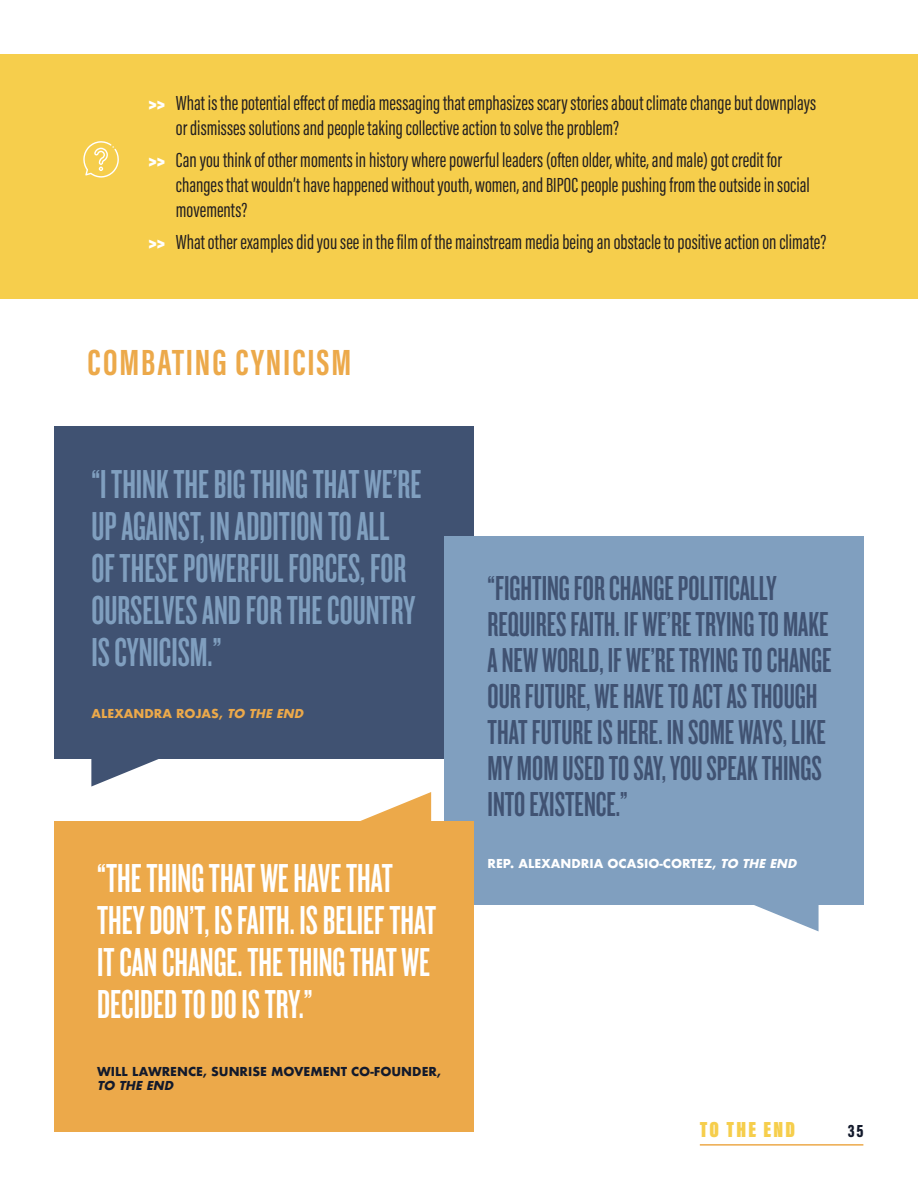
<style>
.page{position:relative;width:918px;height:1188px;background:#fff}
.page>*{position:absolute;margin:0;border:0;box-sizing:border-box;transform-origin:0 0}
.Body_copy{font:42px/42px "Knockout 47 Bantamweight";color:#809fbf}
.Body_copy-2{font:42px/42px "Knockout 47 Bantamweight";color:#fff}
.t1{font:700 37.5px "Acumin Pro Extra Cond";letter-spacing:.05em;color:#eca94a}
.Body_copy-3{font:36px/36px "Knockout 47 Bantamweight";color:#405272}
.t2{font:900 22.5px "Acumin Pro Extra Cond";letter-spacing:.1em;color:#f6ce4c}
.t3{font:21px/25.2px "Acumin Pro Extra Cond";color:#231f20}
.t4{font:900 18px "Acumin Pro Extra Cond";color:#131a2c}
.Body_copy-4{font:700 12px/14.4px "Futura";color:#131a2c}
.Body_copy-5{font:700 12px "Futura";color:#fff}
.Body_copy-6{font:700 12px "Futura";color:#eca94a}
.s1{font-weight:900;color:#fff}
.s2{font-style:italic}
</style>
<div class="page">
<div style="left:0;top:54px;width:918px;height:244px;background:#f6ce4c"></div>
<svg style="left:83px;top:141px;width:36px;height:37px"></svg>
<div style="left:54px;top:426px;width:419px;height:333px;background:#405272"></div>
<div style="left:444px;top:536px;width:419px;height:368px;background:#809fbf"></div>
<div style="left:54px;top:821px;width:419px;height:311px;background:#eca94a"></div>
<svg style="left:91px;top:759px;width:68px;height:28px"></svg>
<svg style="left:745px;top:904px;width:74px;height:27px"></svg>
<svg style="left:360px;top:792px;width:71px;height:29px"></svg>
<hr style="left:700px;top:1144px;width:163px;height:2px;background:#eca94a">
<p class="t3" style="left:176px;top:90px;width:642px;text-indent:-27px"><span class="s1">&gt;&gt;</span> What is the potential effect of media messaging that emphasizes scary stories about climate change but downplays or dismisses solutions and people taking collective action to solve the problem?</p>
<p class="t3" style="left:176px;top:147px;width:635px;text-indent:-27px"><span class="s1">&gt;&gt;</span> Can you think of other moments in history where powerful leaders (often older, white, and male) got credit for changes that wouldn’t have happened without youth, women, and BIPOC people pushing from the outside in social movements?</p>
<p class="t3" style="left:148px;top:230px;width:680px"><span class="s1">&gt;&gt;</span> What other examples did you see in the film of the mainstream media being an obstacle to positive action on climate?</p>
<p class="t1" style="left:88px;top:339px;width:265px">COMBATING CYNICISM</p>
<p class="Body_copy" style="left:91px;top:462px;width:332px">“I THINK THE BIG THING THAT WE’RE<br>UP AGAINST, IN ADDITION TO ALL<br>OF THESE POWERFUL FORCES, FOR<br>OURSELVES AND FOR THE COUNTRY<br>IS CYNICISM.”</p>
<p class="Body_copy-6" style="left:91px;top:705px;width:217px">ALEXANDRA ROJAS, <span class="s2">TO THE END</span></p>
<p class="Body_copy-2" style="left:97px;top:856px;width:341px">“THE THING THAT WE HAVE THAT<br>THEY DON’T, IS FAITH. IS BELIEF THAT<br>IT CAN CHANGE. THE THING THAT WE<br>DECIDED TO DO IS TRY.”</p>
<p class="Body_copy-4" style="left:97px;top:1064px;width:345px">WILL LAWRENCE, SUNRISE MOVEMENT CO-FOUNDER,<br><span class="s2">TO THE END</span></p>
<p class="Body_copy-3" style="left:488px;top:569px;width:345px">“FIGHTING FOR CHANGE POLITICALLY REQUIRES FAITH. IF WE’RE TRYING TO MAKE A NEW WORLD, IF WE’RE TRYING TO CHANGE OUR FUTURE, WE HAVE TO ACT AS THOUGH THAT FUTURE IS HERE. IN SOME WAYS, LIKE MY MOM USED TO SAY, YOU SPEAK THINGS INTO EXISTENCE.”</p>
<p class="Body_copy-5" style="left:488px;top:855px;width:314px">REP. ALEXANDRIA OCASIO-CORTEZ, <span class="s2">TO THE END</span></p>
<p class="t2" style="left:700px;top:1116px;width:97px">TO THE END</p>
<p class="t4" style="left:848px;top:1120px;width:17px">35</p>
</div>
